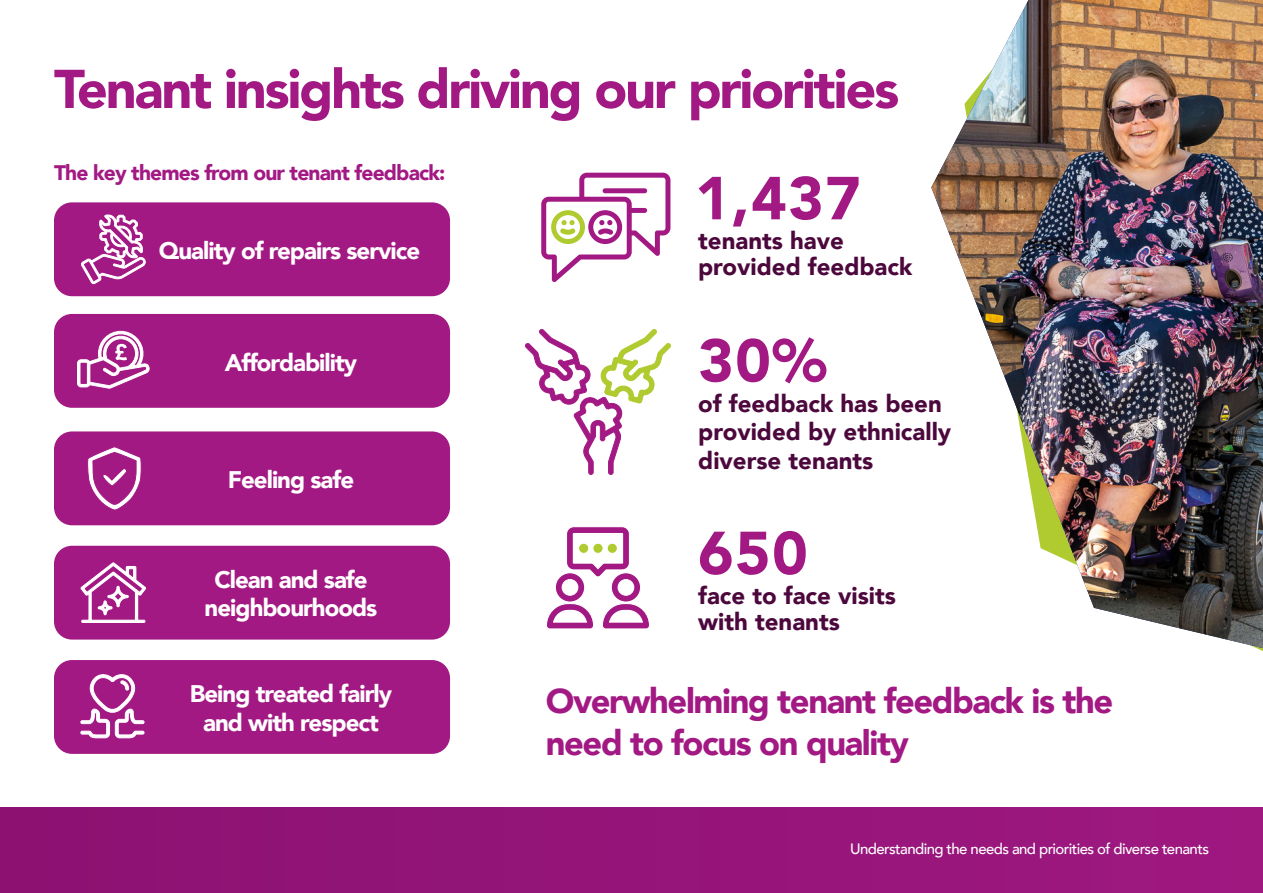
<style>
.page{position:relative;width:1263px;height:893px;background:#fff}
.page>*{position:absolute;margin:0;border:0;box-sizing:border-box;transform-origin:0 0}
.t1{font:900 60px "Avenir";letter-spacing:.025em;color:#a31984}
.t2{font:900 54px "Avenir";letter-spacing:-.04em;color:#a31984}
.t3{font:900 34.5px/41.4px "Avenir";letter-spacing:-.04em;color:#a31984}
.t4{font:900 24px/28.8px "Avenir";letter-spacing:-.04em;color:#fff;text-align:center}
.t5{font:900 24px/25.5px "Avenir";color:#4c083c}
.t6{font:900 21px "Avenir";letter-spacing:-.04em;color:#a31984}
.t7{font:500 15px "Avenir";letter-spacing:-.04em;color:#fff}
</style>
<div class="page">
<div style="left:0;top:807px;width:1263px;height:86px;background:#951579"></div>
<div style="left:54px;top:202px;width:396px;height:94px;background:#a31984;border-radius:18px"></div>
<div style="left:54px;top:314px;width:396px;height:94px;background:#a31984;border-radius:18px"></div>
<div style="left:54px;top:431px;width:396px;height:94px;background:#a31984;border-radius:18px"></div>
<div style="left:54px;top:546px;width:396px;height:94px;background:#a31984;border-radius:18px"></div>
<div style="left:54px;top:660px;width:396px;height:94px;background:#a31984;border-radius:18px"></div>
<img style="left:931px;top:0;width:332px;height:648px">
<svg style="left:81px;top:214px;width:65px;height:71px"></svg>
<svg style="left:77px;top:331px;width:73px;height:57px"></svg>
<svg style="left:87px;top:447px;width:55px;height:63px"></svg>
<svg style="left:80px;top:562px;width:66px;height:61px"></svg>
<svg style="left:80px;top:674px;width:64px;height:64px"></svg>
<svg style="left:541px;top:173px;width:129px;height:109px"></svg>
<svg style="left:525px;top:329px;width:146px;height:146px"></svg>
<svg style="left:547px;top:526px;width:102px;height:103px"></svg>
<div style="left:578px;top:543px;width:11px;height:11px;background:#afcb30;border:1px solid #fff;border-radius:50%"></div>
<div style="left:592px;top:543px;width:12px;height:11px;background:#afcb30;border:1px solid #fff;border-radius:50%"></div>
<div style="left:607px;top:543px;width:11px;height:11px;background:#afcb30;border:1px solid #fff;border-radius:50%"></div>
<p class="t2" style="left:54px;top:43px;width:847px">Tenant insights driving our priorities</p>
<p class="t6" style="left:54px;top:154px;width:393px">The key themes from our tenant feedback:</p>
<p class="t4" style="left:159px;top:236px;width:263px">Quality of repairs service</p>
<p class="t4" style="left:225px;top:347px;width:134px">Affordability</p>
<p class="t4" style="left:228px;top:465px;width:128px">Feeling safe</p>
<p class="t4" style="left:205px;top:564px;width:174px">Clean and safe neighbourhoods</p>
<p class="t4" style="left:190px;top:678px;width:204px">Being treated fairly and with respect</p>
<p class="t1" style="left:695px;top:147px;width:167px">1,437</p>
<p class="t5" style="left:698px;top:228px;width:216px">tenants have provided feedback</p>
<p class="t1" style="left:698px;top:309px;width:130px">30%</p>
<p class="t5" style="left:698px;top:388px;width:254px;line-height:28.8px">of feedback has been provided by ethnically diverse tenants</p>
<p class="t1" style="left:698px;top:502px;width:111px">650</p>
<p class="t5" style="left:698px;top:582px;width:199px">face to face visits with tenants</p>
<p class="t3" style="left:546px;top:680px;width:569px">Overwhelming tenant feedback is the need to focus on quality</p>
<p class="t7" style="left:850px;top:836px;width:360px">Understanding the needs and priorities of diverse tenants</p>
</div>
